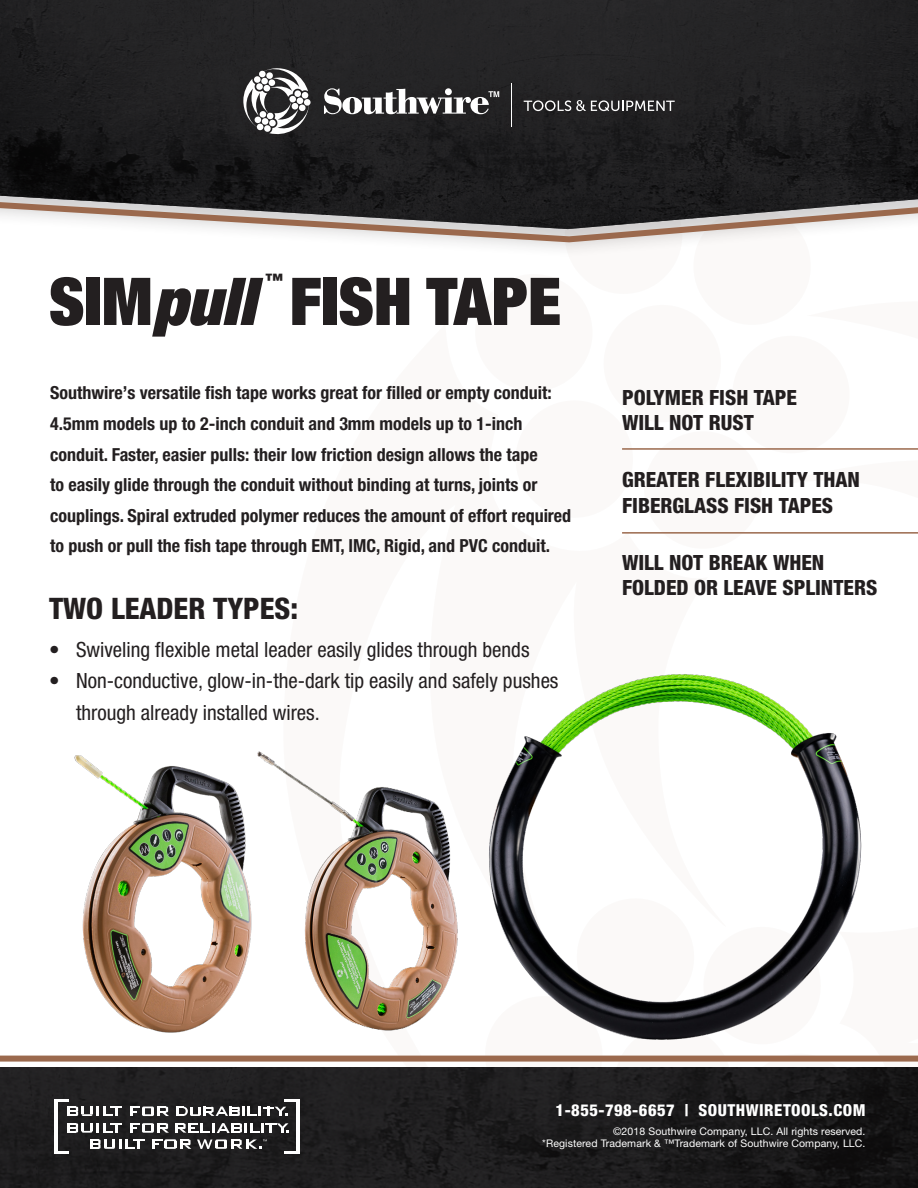
<style>
.page{position:relative;width:918px;height:1188px;background:#fff}
.page>*{position:absolute;margin:0;border:0;box-sizing:border-box;transform-origin:0 0}
.t1{font:900 expanded 66px "Helvetica Neue";color:#231f20}
.t2{font:800 condensed 29.7px "Helvetica Neue";color:#231f20}
.t3{font:condensed 21px/31.2px "Helvetica Neue";color:#231f20}
.t4{font:800 condensed 21px/25.2px "Helvetica Neue";color:#231f20}
.t5{font:700 condensed 18px/30.6px "Helvetica Neue LT Pro";color:#231f20}
.t6{font:900 expanded 17.25px "Helvetica Neue";color:#231f20}
.t7{font:800 condensed 16.5px "Helvetica Neue LT Pro";letter-spacing:.03em;color:#fff}
.t8{font:10.5px/12.6px "Helvetica Neue LT Pro";letter-spacing:.01em;color:#fff;text-align:right}
.s1{font-style:italic}
</style>
<div class="page">
<div style="left:565px;top:177px;width:117px;height:117px;background:#fbf9f8;border-radius:50%"></div>
<div style="left:475px;top:274px;width:118px;height:118px;background:#fbf9f8;border-radius:50%"></div>
<div style="left:0;top:1068px;width:918px;height:120px;background:#231f20"></div>
<svg style="left:153px;top:1139px;width:38px;height:10px"></svg>
<svg style="left:90px;top:1139px;width:54px;height:10px"></svg>
<hr style="left:54px;top:1099px;width:3px;height:55px;background:#fff">
<svg style="left:57px;top:1151px;width:12px;height:3px"></svg>
<hr style="left:296px;top:1099px;width:4px;height:55px;background:#fff">
<hr style="left:284px;top:1099px;width:14px;height:3px;background:#fff">
<hr style="left:284px;top:1151px;width:14px;height:3px;background:#fff">
<svg style="left:130px;top:1106px;width:39px;height:10px"></svg>
<svg style="left:57px;top:1099px;width:65px;height:17px"></svg>
<svg style="left:130px;top:1123px;width:39px;height:10px"></svg>
<svg style="left:68px;top:1123px;width:54px;height:10px"></svg>
<svg style="left:175px;top:1123px;width:114px;height:10px"></svg>
<svg style="left:177px;top:1107px;width:111px;height:9px"></svg>
<svg style="left:197px;top:1139px;width:70px;height:10px"></svg>
<div style="left:0;top:0;width:918px;height:259px;background:#fff"></div>
<svg style="left:0;top:0;width:918px;height:198px;background:#1e1e1f"></svg>
<svg style="left:0;top:198px;width:918px;height:47px"></svg>
<div style="left:0;top:1056px;width:918px;height:6px;background:#9b694d"></div>
<div style="left:236px;top:61px;width:446px;height:80px;background:#231f20"></div>
<svg style="left:243px;top:68px;width:68px;height:67px"></svg>
<hr style="left:511px;top:83px;width:1px;height:44px;background:#fff">
<svg style="left:524px;top:100px;width:151px;height:11px"></svg>
<svg style="left:324px;top:88px;width:175px;height:26px"></svg>
<hr style="left:622px;top:448px;width:296px;height:2px;background:#9b694d">
<hr style="left:622px;top:532px;width:296px;height:2px;background:#9b694d">
<img style="left:488px;top:674px;width:374px;height:366px">
<img style="left:74px;top:755px;width:178px;height:278px">
<img style="left:257px;top:751px;width:201px;height:280px">
<p class="t6" style="left:266px;top:268px;width:19px">™</p>
<p class="t1" style="left:49px;top:259px;width:514px">SIM<span class="s1">pull</span> FISH TAPE</p>
<p class="t5" style="left:50px;top:378px;width:523px">Southwire’s versatile fish tape works great for filled or empty conduit:<br>4.5mm models up to 2-inch conduit and 3mm models up to 1-inch conduit. Faster, easier pulls: their low friction design allows the tape<br>to easily glide through the conduit without binding at turns, joints or couplings. Spiral extruded polymer reduces the amount of effort required to push or pull the fish tape through EMT, IMC, Rigid, and PVC conduit.</p>
<p class="t4" style="left:622px;top:384px;width:177px">POLYMER FISH TAPE</p>
<p class="t4" style="left:622px;top:409px;width:133px">WILL NOT RUST</p>
<p class="t4" style="left:622px;top:467px;width:239px">GREATER FLEXIBILITY THAN<br>FIBERGLASS FISH TAPES</p>
<p class="t4" style="left:622px;top:550px;width:204px">WILL NOT BREAK WHEN</p>
<p class="t4" style="left:622px;top:575px;width:257px">FOLDED OR LEAVE SPLINTERS</p>
<p class="t2" style="left:49px;top:590px;width:251px">TWO LEADER TYPES:</p>
<p class="t3" style="left:49px;top:634px;width:482px">• Swiveling flexible metal leader easily glides through bends</p>
<p class="t3" style="left:76px;top:665px;width:484px;text-indent:-27px">• Non-conductive, glow-in-the-dark tip easily and safely pushes through already installed wires.</p>
<p class="t7" style="left:556px;top:1100px;width:311px">1-855-798-6657 | SOUTHWIRETOOLS.COM</p>
<p class="t8" style="left:542px;top:1125px;width:325px">©2018 Southwire Company, LLC. All rights reserved.<br>*Registered Trademark &amp; ™Trademark of Southwire Company, LLC.</p>
</div>
